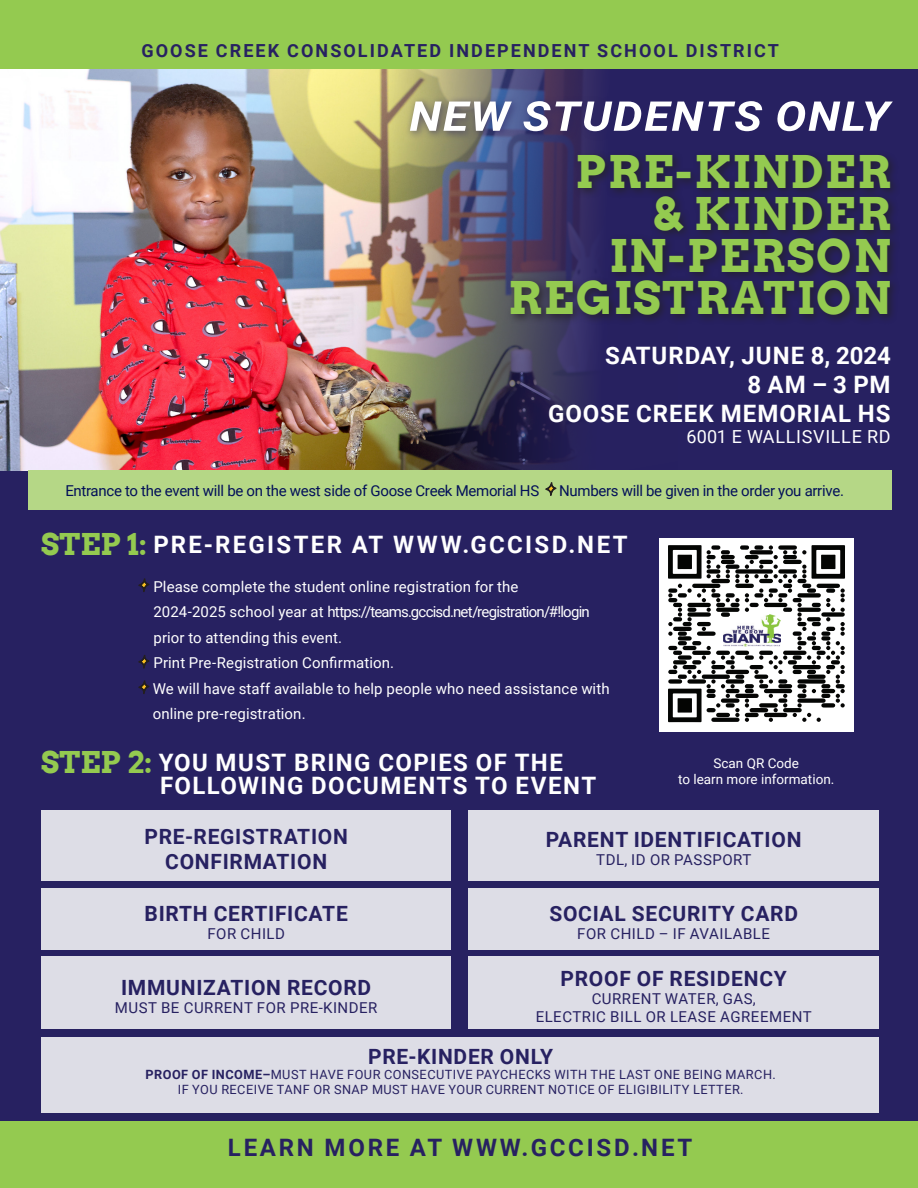
<style>
.page{position:relative;width:918px;height:1188px;background:#fff}
.page>*{position:absolute;margin:0;border:0;box-sizing:border-box;transform-origin:0 0}
.t1{font:700 45px/42px "Arvo";letter-spacing:.04em;color:#94ca50;text-align:right}
.t2{font:700 24px "Roboto";letter-spacing:.055em;color:#fff}
.t3{font:700 24px "Roboto";letter-spacing:.115em;color:#272161}
.t4{font:700 24px "Roboto";letter-spacing:.1em;color:#fff}
.t5{font:700 24px "Roboto";letter-spacing:.03em;color:#fff}
.t6{font:700 21px "Roboto";letter-spacing:.035em;color:#272161}
.t7{font:700 18px "Roboto";letter-spacing:.115em;color:#272161}
.t8{font:18px "Roboto";letter-spacing:.04em;color:#fff}
.t9{font:15px/25.5px "Roboto";letter-spacing:.005em;color:#fff}
.t10{font:15px "Roboto";letter-spacing:.035em;color:#272161}
.t11{font:15px "Roboto";letter-spacing:-.02em;color:#031059}
.t12{font:13.5px "Roboto";color:#fff}
.t13{font:12.75px/15.3px "Roboto";letter-spacing:.035em;color:#272161;text-align:center}
.s1{font-family:"Arvo";font-size:30px;color:#94ca50}
.s2{font-weight:700}
</style>
<div class="page">
<div style="left:0;top:1px;width:918px;height:1186px;background:#272161"></div>
<img style="left:0;top:69px;width:678px;height:402px">
<div style="left:41px;top:810px;width:410px;height:70px;background:#dddde6"></div>
<div style="left:41px;top:888px;width:410px;height:62px;background:#dddde6"></div>
<div style="left:41px;top:956px;width:410px;height:73px;background:#dddde6"></div>
<div style="left:468px;top:810px;width:411px;height:70px;background:#dddde6"></div>
<div style="left:468px;top:888px;width:411px;height:62px;background:#dddde6"></div>
<div style="left:468px;top:956px;width:411px;height:73px;background:#dddde6"></div>
<div style="left:506px;top:150px;width:395px;height:176px;background:#231f20;opacity:.75"></div>
<div style="left:0;top:0;width:918px;height:69px;background:#94ca50"></div>
<div style="left:0;top:1122px;width:918px;height:66px;background:#94ca50"></div>
<div style="left:41px;top:1037px;width:838px;height:75px;background:#dddde6"></div>
<svg style="left:139px;top:578px;width:10px;height:14px"></svg>
<svg style="left:139px;top:655px;width:10px;height:14px"></svg>
<svg style="left:139px;top:680px;width:10px;height:14px"></svg>
<div style="left:659px;top:539px;width:195px;height:193px;background:#fff"></div>
<svg style="left:668px;top:545px;width:177px;height:177px"></svg>
<div style="left:405px;top:95px;width:498px;height:46px;background:#272161;opacity:.65"></div>
<svg style="left:410px;top:101px;width:483px;height:30px"></svg>
<div style="left:28px;top:471px;width:864px;height:39px;background:#b5d786"></div>
<svg style="left:546px;top:482px;width:10px;height:14px"></svg>
<p class="t7" style="left:141px;top:38px;width:639px">GOOSE CREEK CONSOLIDATED INDEPENDENT SCHOOL DISTRICT</p>
<p class="t1" style="left:576px;top:151px;width:317px">PRE-KINDER</p>
<p class="t1" style="left:652px;top:193px;width:240px">&amp; KINDER</p>
<p class="t1" style="left:508px;top:235px;width:384px">IN-PERSON<br>REGISTRATION</p>
<p class="t5" style="left:605px;top:339px;width:287px">SATURDAY, JUNE 8, 2024</p>
<p class="t2" style="left:747px;top:368px;width:145px">8 AM – 3 PM</p>
<p class="t2" style="left:548px;top:397px;width:344px">GOOSE CREEK MEMORIAL HS</p>
<p class="t8" style="left:686px;top:424px;width:206px">6001 E WALLISVILLE RD</p>
<p class="t3" style="left:228px;top:471px;width:466px">LEARN MORE AT WWW.GCCISD.NET</p>
<p class="t11" style="left:65px;top:480px;width:475px">Entrance to the event will be on the west side of Goose Creek Memorial HS</p>
<p class="t11" style="left:559px;top:480px;width:286px">Numbers will be given in the order you arrive.</p>
<p class="t4" style="left:41px;top:528px;width:588px"><span class="s1">STEP 1:</span> PRE-REGISTER AT WWW.GCCISD.NET</p>
<p class="t9" style="left:153px;top:573px;width:438px">Please complete the student online registration for the<br>2024-2025 school year at https://teams.gccisd.net/registration/#!login prior to attending this event.</p>
<p class="t9" style="left:153px;top:650px;width:242px">Print Pre-Registration Confirmation.</p>
<p class="t9" style="left:153px;top:675px;width:458px">We will have staff available to help people who need assistance with online pre-registration.</p>
<p class="t2" style="left:41px;top:746px;width:523px"><span class="s1">STEP 2:</span> YOU MUST BRING COPIES OF THE</p>
<p class="t2" style="left:160px;top:769px;width:438px">FOLLOWING DOCUMENTS TO EVENT</p>
<p class="t12" style="left:714px;top:754px;width:87px">Scan QR Code</p>
<p class="t12" style="left:678px;top:770px;width:158px">to learn more information.</p>
<p class="t6" style="left:144px;top:821px;width:205px">PRE-REGISTRATION</p>
<p class="t6" style="left:165px;top:847px;width:163px">CONFIRMATION</p>
<p class="t6" style="left:145px;top:899px;width:205px">BIRTH CERTIFICATE</p>
<p class="t10" style="left:207px;top:923px;width:79px">FOR CHILD</p>
<p class="t6" style="left:121px;top:973px;width:252px">IMMUNIZATION RECORD</p>
<p class="t10" style="left:115px;top:997px;width:264px">MUST BE CURRENT FOR PRE-KINDER</p>
<p class="t6" style="left:546px;top:825px;width:257px">PARENT IDENTIFICATION</p>
<p class="t10" style="left:596px;top:849px;width:157px">TDL, ID OR PASSPORT</p>
<p class="t6" style="left:549px;top:899px;width:250px">SOCIAL SECURITY CARD</p>
<p class="t10" style="left:577px;top:923px;width:194px">FOR CHILD – IF AVAILABLE</p>
<p class="t6" style="left:561px;top:964px;width:228px">PROOF OF RESIDENCY</p>
<p class="t10" style="left:592px;top:988px;width:166px">CURRENT WATER, GAS,</p>
<p class="t10" style="left:536px;top:1006px;width:278px">ELECTRIC BILL OR LEASE AGREEMENT</p>
<p class="t6" style="left:368px;top:1041px;width:186px">PRE-KINDER ONLY</p>
<p class="t13" style="left:146px;top:1066px;width:632px"><span class="s2">PROOF OF INCOME–</span>MUST HAVE FOUR CONSECUTIVE PAYCHECKS WITH THE LAST ONE BEING MARCH.<br>IF YOU RECEIVE TANF OR SNAP MUST HAVE YOUR CURRENT NOTICE OF ELIGIBILITY LETTER.</p>
<p class="t3" style="left:228px;top:1131px;width:466px">LEARN MORE AT WWW.GCCISD.NET</p>
</div>
